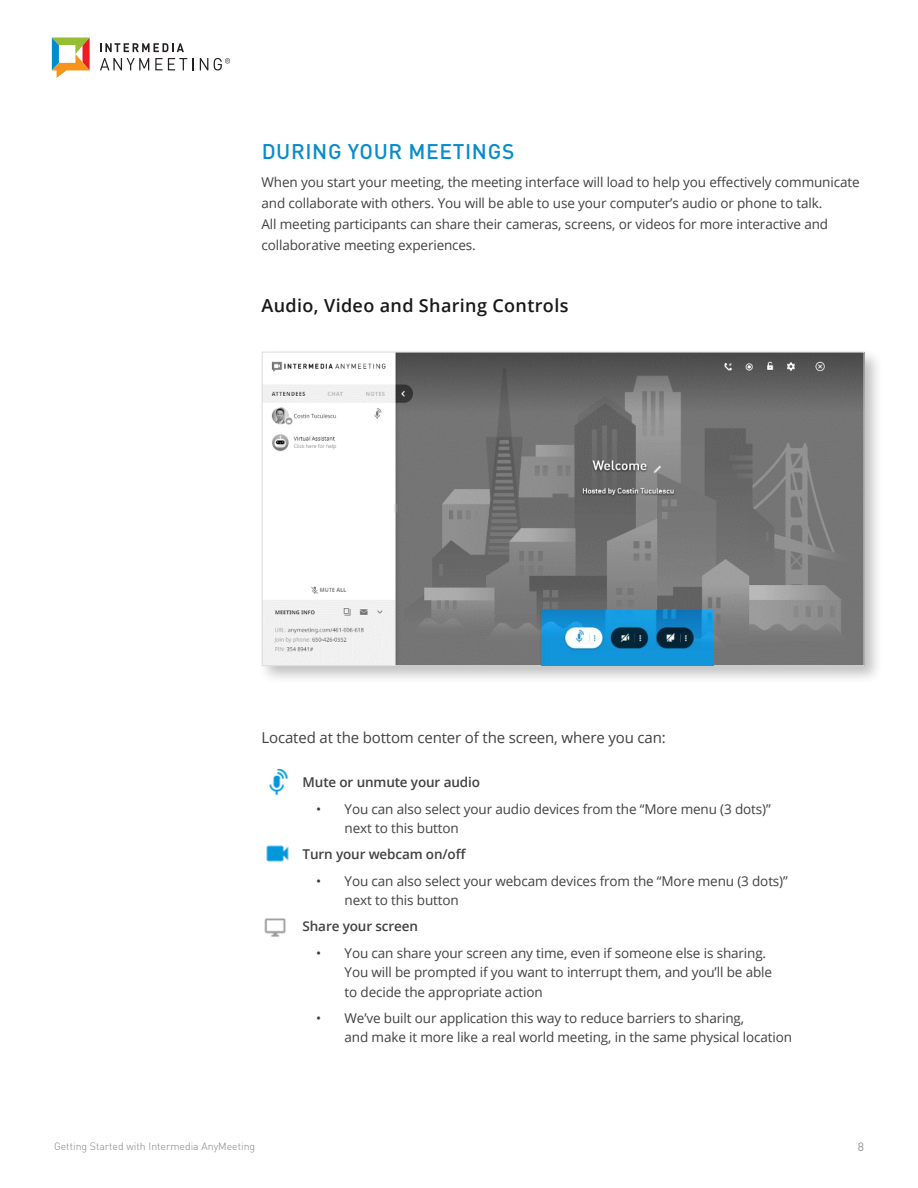
<style>
.page{position:relative;width:918px;height:1188px;background:#fff}
.page>*{position:absolute;margin:0;border:0;box-sizing:border-box;transform-origin:0 0}
.t1{font:500 21px "DINOT";letter-spacing:.03em;color:#088ccc}
.t2{font:600 18px "Open Sans";letter-spacing:.02em;color:#18181a}
.t3{font:15px "Open Sans";letter-spacing:-.01em;color:#414042}
.t4{font:13.5px/19.5px "Open Sans";letter-spacing:-.01em;color:#414042}
.t5{font:600 13.5px "Open Sans";letter-spacing:-.01em;color:#414042}
.t6{font:12px "DINOT";color:#939291}
.t7{font:300 10.5px "DINOT";color:#808285}
</style>
<div class="page">
<svg style="left:52px;top:38px;width:38px;height:40px"></svg>
<svg style="left:100px;top:43px;width:84px;height:9px"></svg>
<svg style="left:100px;top:58px;width:49px;height:12px"></svg>
<svg style="left:155px;top:58px;width:39px;height:12px"></svg>
<svg style="left:200px;top:58px;width:8px;height:12px"></svg>
<svg style="left:214px;top:58px;width:16px;height:13px"></svg>
<div style="left:258px;top:348px;width:626px;height:337px;background:#000;opacity:.25"></div>
<img style="left:264px;top:354px;width:598px;height:310px">
<img style="left:541px;top:611px;width:173px;height:54px">
<img style="left:264px;top:918px;width:22px;height:19px">
<img style="left:266px;top:845px;width:23px;height:17px">
<img style="left:269px;top:770px;width:19px;height:25px">
<h1 class="t1" style="left:262px;top:138px;width:254px">DURING YOUR MEETINGS</h1>
<p class="t4" style="left:262px;top:171px;width:600px;line-height:21px">When you start your meeting, the meeting interface will load to help you effectively communicate and collaborate with others. You will be able to use your computer’s audio or phone to talk.<br>All meeting participants can share their cameras, screens, or videos for more interactive and collaborative meeting experiences.</p>
<h2 class="t2" style="left:262px;top:293px;width:308px">Audio, Video and Sharing Controls</h2>
<p class="t3" style="left:262px;top:728px;width:406px">Located at the bottom center of the screen, where you can:</p>
<p class="t5" style="left:303px;top:773px;width:179px">Mute or unmute your audio</p>
<p class="t4" style="left:345px;top:799px;width:428px;text-indent:-28px">• You can also select your audio devices from the “More menu (3 dots)” next to this button</p>
<p class="t5" style="left:303px;top:845px;width:165px">Turn your webcam on/off</p>
<p class="t4" style="left:345px;top:871px;width:445px;text-indent:-28px">• You can also select your webcam devices from the “More menu (3 dots)” next to this button</p>
<p class="t5" style="left:303px;top:917px;width:117px">Share your screen</p>
<p class="t4" style="left:345px;top:943px;width:429px;text-indent:-28px">• You can share your screen any time, even if someone else is sharing.<br>You will be prompted if you want to interrupt them, and you’ll be able to decide the appropriate action</p>
<p class="t4" style="left:345px;top:1008px;width:449px;text-indent:-28px">• We’ve built our application this way to reduce barriers to sharing,<br>and make it more like a real world meeting, in the same physical location</p>
<p class="t7" style="left:54px;top:1139px;width:203px">Getting Started with Intermedia AnyMeeting</p>
<p class="t6" style="left:858px;top:1139px;width:8px">8</p>
</div>
